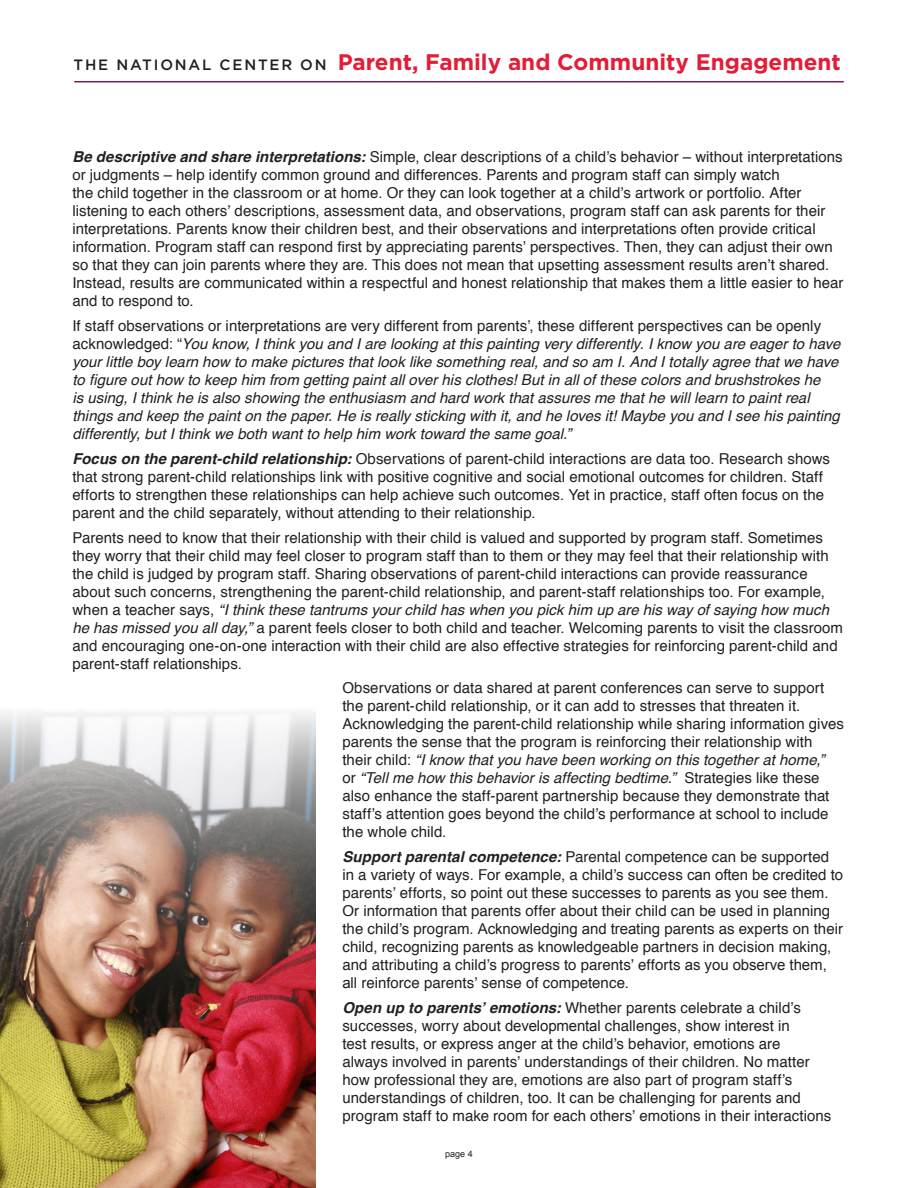
<style>
.page{position:relative;width:918px;height:1188px;background:#fff}
.page>*{position:absolute;margin:0;border:0;box-sizing:border-box;transform-origin:0 0}
.t1{font:700 22.5px "Gotham";color:#e31d38}
.t2{font:15px/18px "Helvetica";letter-spacing:.005em;color:#231f20}
.t3{font:italic 15px/18px "Helvetica";color:#231f20}
.t4{font:9px "Arial";color:#231f20}
.s1{font-weight:500;font-size:15px;color:#231f20}
.s2{font-weight:700;font-style:italic}
.s3{font-style:normal}
.s4{font-style:italic}
.s5{font-family:"Arial"}
</style>
<div class="page">
<hr style="left:74px;top:81px;width:770px;height:1px;background:#7d1d5b">
<img style="left:0;top:712px;width:315px;height:476px">
<p class="t1" style="left:74px;top:49px;width:769px"><span class="s1">THE NATIONAL CENTER ON</span> Parent, Family and Community Engagement</p>
<p class="t2" style="left:72px;top:149px;width:773px"><span class="s2">Be descriptive and share interpretations:</span> Simple, clear descriptions of a child’s behavior – without interpretations or judgments – help identify common ground and differences. Parents and program staff can simply watch<br>the child together in the classroom or at home. Or they can look together at a child’s artwork or portfolio. After listening to each others’ descriptions, assessment data, and observations, program staff can ask parents for their interpretations. Parents know their children best, and their observations and interpretations often provide critical information. Program staff can respond first by appreciating parents’ perspectives. Then, they can adjust their own so that they can join parents where they are. This does not mean that upsetting assessment results aren’t shared.<br>Instead, results are communicated within a respectful and honest relationship that makes them a little easier to hear and to respond to.</p>
<p class="t2" style="left:72px;top:317px;width:750px">If staff observations or interpretations are very different from parents’, these different perspectives can be openly</p>
<p class="t3" style="left:72px;top:335px;width:770px"><span class="s3">acknowledged: “</span>You know, I think you and I are looking at this painting very differently. I know you are eager to have your little boy learn how to make pictures that look like something real, and so am I. And I totally agree that we have to figure out how to keep him from getting paint all over his clothes! But in all of these colors and brushstrokes he<br>is using, I think he is also showing the enthusiasm and hard work that assures me that he will learn to paint real things and keep the paint on the paper. He is really sticking with it, and he loves it! Maybe you and I see his painting differently, but I think we both want to help him work toward the same goal.”</p>
<p class="t2" style="left:72px;top:450px;width:759px"><span class="s2">Focus on the parent-child relationship:</span> Observations of parent-child interactions are data too. Research shows that strong parent-child relationships link with positive cognitive and social emotional outcomes for children. Staff efforts to strengthen these relationships can help achieve such outcomes. Yet in practice, staff often focus on the parent and the child separately, without attending to their relationship.</p>
<p class="t2" style="left:72px;top:529px;width:772px">Parents need to know that their relationship with their child is valued and supported by program staff. Sometimes they worry that their child may feel closer to program staff than to them or they may feel that their relationship with the child is judged by program staff. Sharing observations of parent-child interactions can provide reassurance about such concerns, strengthening the parent-child relationship, and parent-staff relationships too. For example, when a teacher says, <span class="s4">“I think these tantrums your child has when you pick him up are his way of saying how much he has missed you all day,”</span> a parent feels closer to both child and teacher. Welcoming parents to visit the classroom and encouraging one-on-one interaction with their child are also effective strategies for reinforcing parent-child and parent-staff relationships.</p>
<p class="t2" style="left:342px;top:680px;width:503px">Observations or data shared at parent conferences can serve to support the parent-child relationship, or it can add to stresses that threaten it.<br>Acknowledging the parent-child relationship while sharing information gives parents the sense that the program is reinforcing their relationship with their child: <span class="s4">“I know that you have been working on this together at home,”<br></span>or <span class="s4">“Tell me how this behavior is affecting bedtime.”</span> Strategies like these also enhance the staff-parent partnership because they demonstrate that staff’s attention goes beyond the child’s performance at school to include the whole child.</p>
<p class="t2" style="left:342px;top:848px;width:502px"><span class="s2">Support parental competence:</span> Parental competence can be supported in a variety of ways. For example, a child’s success <span class="s5">can often be</span> credited to parents’ efforts, <span class="s5">so point out these successes to parents as you see them</span>.<br>Or information that parents offer about their child can be used in planning the child’s program. <span class="s5">Acknowledging and treating</span> parents as experts on their child, recognizing parents as knowledgeable partners in decision making, and attributing a child’s progress to parents’ efforts <span class="s5">as you observe them, all</span> reinforce parents’ sense of competence.</p>
<p class="t2" style="left:342px;top:999px;width:491px"><span class="s2">Open up to parents’ emotions:</span> Whether parents celebrate a child’s successes, worry about <span class="s5">developmental</span> challenges, show interest in<br>test results, or express anger at the child’s behavior, emotions are<br>always involved in parents’ understandings of their children. No matter how professional they are, emotions are also part of program staff’s understandings of children, too. It can be challenging for parents and program staff to make room for each others’ emotions in their interactions</p>
<p class="t4" style="left:445px;top:1148px;width:29px">page 4</p>
</div>
